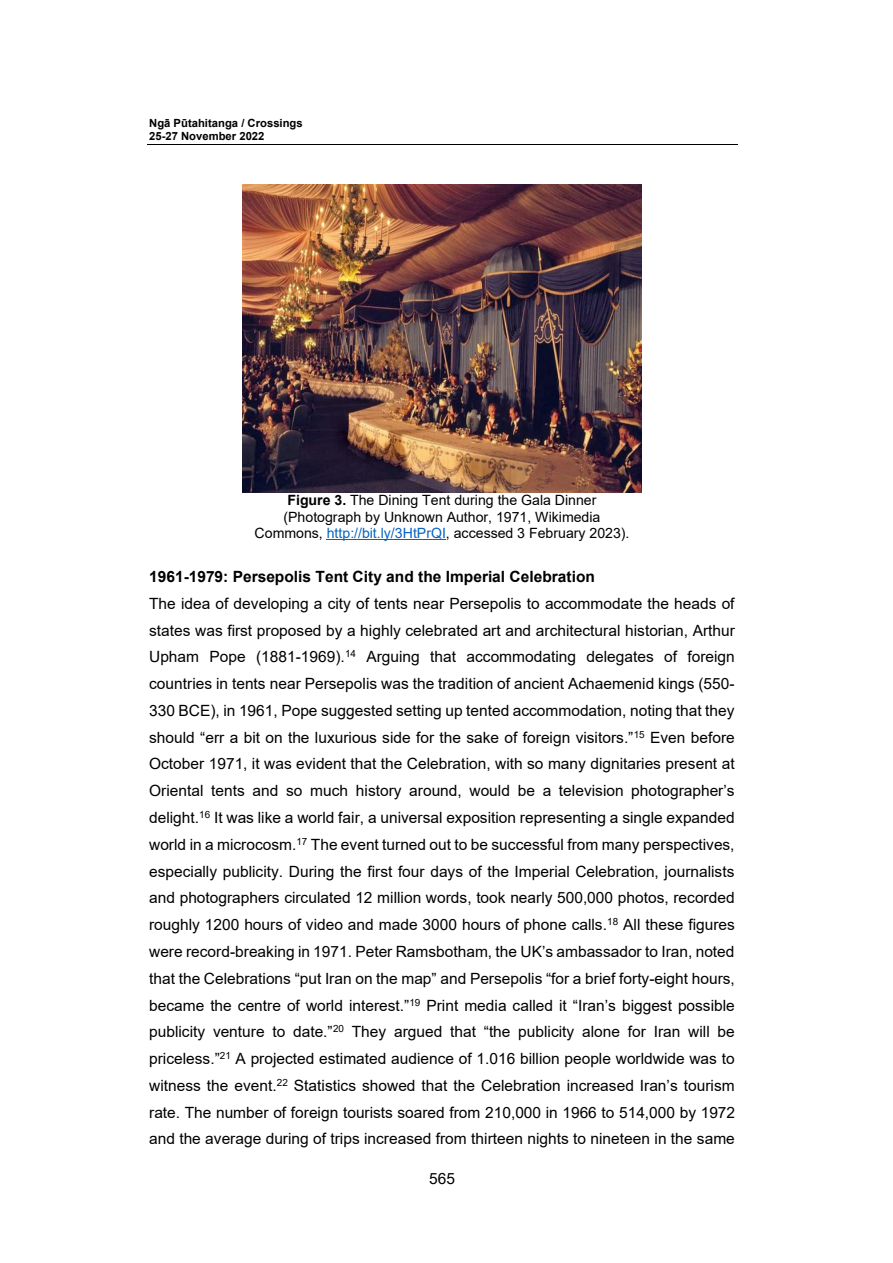
<style>
.page{position:relative;width:893px;height:1263px;background:#fff}
.page>*{position:absolute;margin:0;border:0;box-sizing:border-box;transform-origin:0 0}
.t1{font:15.45px/26.8px "Arial";color:#000}
.t2{font:14.1px/16.2px "Arial";color:#000;text-align:center}
.t3{font:700 11.25px/12.9px "Arial";letter-spacing:.005em;color:#000}
.s1{font-weight:700}
.s2{color:#0563c1}
</style>
<div class="page">
<hr style="left:147px;top:144px;width:590px;height:1px;background:#000">
<hr style="left:327px;top:539px;width:119px;height:1px;background:#0563c1">
<img style="left:242px;top:185px;width:400px;height:307px">
<p class="t3" style="left:149px;top:117px;width:155px">Ngā Pūtahitanga / Crossings<br>25-27 November 2022</p>
<p class="t2" style="left:255px;top:492px;width:376px"><span class="s1">Figure 3.</span> The Dining Tent during the Gala Dinner (Photograph by Unknown Author, 1971, Wikimedia<br>Commons, <span class="s2">http://bit.ly/3HtPrQI</span>, accessed 3 February 2023).</p>
<p class="t1" style="left:149px;top:563px;width:587px"><span class="s1">1961-1979: Persepolis Tent City and the Imperial Celebration<br></span>The idea of developing a city of tents near Persepolis to accommodate the heads of states was first proposed by a highly celebrated art and architectural historian, Arthur Upham Pope (1881-1969).<sup>14</sup> Arguing that accommodating delegates of foreign countries in tents near Persepolis was the tradition of ancient Achaemenid kings (550- 330 BCE), in 1961, Pope suggested setting up tented accommodation, noting that they should “err a bit on the luxurious side for the sake of foreign visitors.”<sup>15</sup> Even before October 1971, it was evident that the Celebration, with so many dignitaries present at Oriental tents and so much history around, would be a television photographer’s delight.<sup>16</sup> It was like a world fair, a universal exposition representing a single expanded world in a microcosm.<sup>17</sup> The event turned out to be successful from many perspectives, especially publicity. During the first four days of the Imperial Celebration, journalists and photographers circulated 12 million words, took nearly 500,000 photos, recorded roughly 1200 hours of video and made 3000 hours of phone calls.<sup>18</sup> All these figures were record-breaking in 1971. Peter Ramsbotham, the UK’s ambassador to Iran, noted that the Celebrations “put Iran on the map” and Persepolis “for a brief forty-eight hours, became the centre of world interest.”<sup>19</sup> Print media called it “Iran’s biggest possible publicity venture to date.”<sup>20</sup> They argued that “the publicity alone for Iran will be priceless.”<sup>21</sup> A projected estimated audience of 1.016 billion people worldwide was to witness the event.<sup>22</sup> Statistics showed that the Celebration increased Iran’s tourism rate. The number of foreign tourists soared from 210,000 in 1966 to 514,000 by 1972 and the average during of trips increased from thirteen nights to nineteen in the same</p>
<p class="t1" style="left:429px;top:1165px;width:27px">565</p>
</div>
